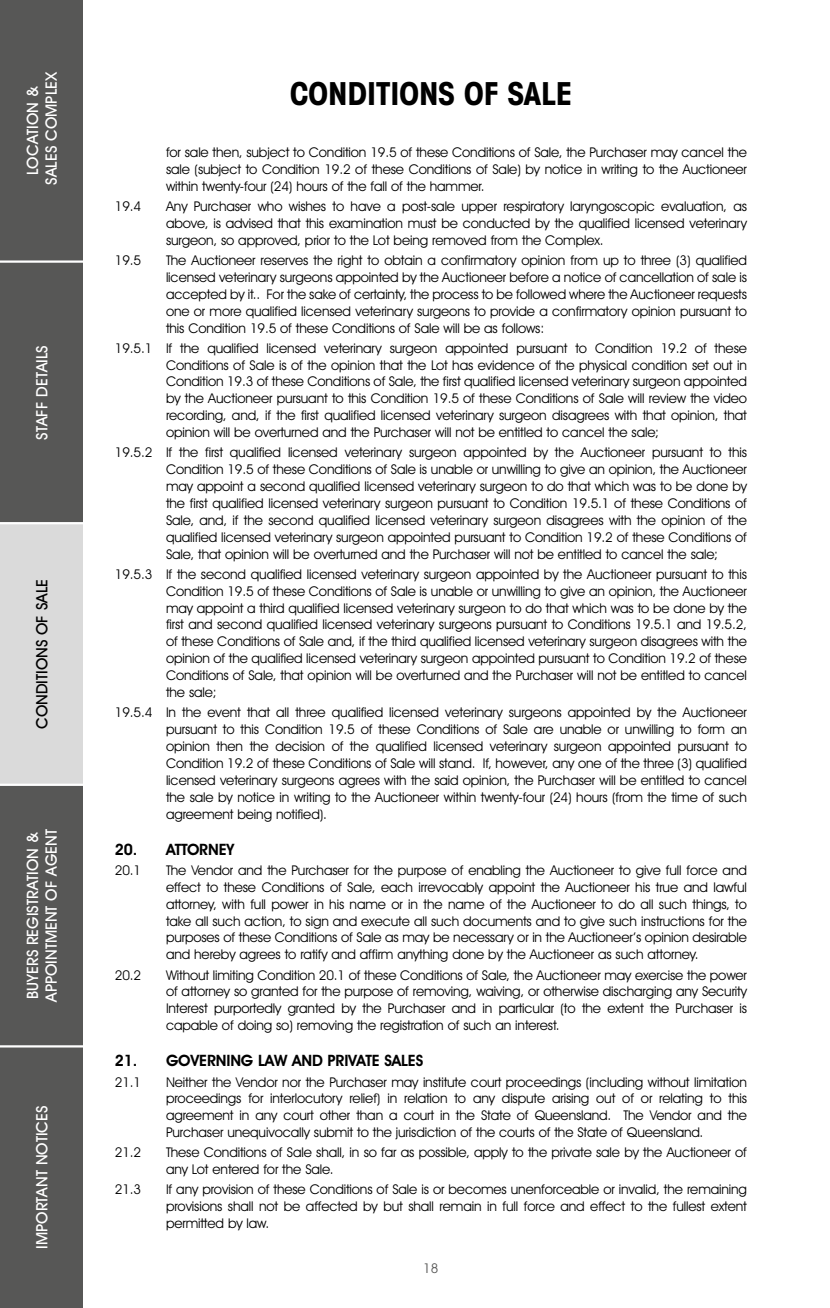
<style>
.page{position:relative;width:830px;height:1308px;background:#fff}
.page>*{position:absolute;margin:0;border:0;box-sizing:border-box;transform-origin:0 0}
.t1{font:700 condensed 31.5px "Avant Garde IT Cby BT";color:#000}
.t2{font:500 15.75px/18.9px "Avant Garde IT Cby BT";color:#fff;text-align:center}
.t3{font:600 15.75px "Avant Garde IT Cby BT";letter-spacing:-.01em;color:#000}
.t4{font:500 15.75px "Avant Garde IT Cby BT";color:#000}
.t5{font:13.5px/16.9px "Avant Garde IT Cby BT";letter-spacing:-.01em;color:#000;text-align:justify}
.t6{font:13.5px "Avant Garde IT Cby BT";color:#575756}
</style>
<div class="page">
<div style="left:0;top:0;width:83px;height:261px;background:#575756"></div>
<div style="left:0;top:261px;width:83px;height:262px;background:#575756"></div>
<div style="left:0;top:523px;width:83px;height:261px;background:#dadada"></div>
<div style="left:0;top:784px;width:83px;height:262px;background:#575756"></div>
<div style="left:0;top:1046px;width:83px;height:261px;background:#575756"></div>
<hr style="left:0;top:260px;width:83px;height:3px;background:#fff">
<hr style="left:0;top:522px;width:83px;height:2px;background:#fff">
<hr style="left:0;top:783px;width:83px;height:3px;background:#fff">
<hr style="left:0;top:1045px;width:83px;height:2px;background:#fff">
<p class="t2" style="left:23px;top:185px;width:115px;rotate:-90deg">LOCATION &amp;<br>SALES COMPLEX</p>
<p class="t2" style="left:32px;top:440px;width:96px;rotate:-90deg">STAFF DETAILS</p>
<p class="t4" style="left:32px;top:729px;width:152px;rotate:-90deg">CONDITIONS OF SALE</p>
<p class="t2" style="left:23px;top:1001px;width:174px;text-align:left;rotate:-90deg">BUYERS REGISTRATION &amp;<br>APPOINTMENT OF AGENT</p>
<p class="t2" style="left:32px;top:1248px;width:145px;rotate:-90deg">IMPORTANT NOTICES</p>
<h1 class="t1" style="left:290px;top:74px;width:283px">CONDITIONS OF SALE</h1>
<p class="t5" style="left:166px;top:144px;width:582px">for sale then, subject to Condition 19.5 of these Conditions of Sale, the Purchaser may cancel the sale (subject to Condition 19.2 of these Conditions of Sale) by notice in writing to the Auctioneer within twenty-four (24) hours of the fall of the hammer.</p>
<p class="t5" style="left:115px;top:198px;width:28px">19.4</p>
<p class="t5" style="left:166px;top:198px;width:582px">Any Purchaser who wishes to have a post-sale upper respiratory laryngoscopic evaluation, as above, is advised that this examination must be conducted by the qualified licensed veterinary surgeon, so approved, prior to the Lot being removed from the Complex.</p>
<p class="t5" style="left:115px;top:252px;width:28px">19.5</p>
<p class="t5" style="left:166px;top:252px;width:582px">The Auctioneer reserves the right to obtain a confirmatory opinion from up to three (3) qualified licensed veterinary surgeons appointed by the Auctioneer before a notice of cancellation of sale is accepted by it.. For the sake of certainty, the process to be followed where the Auctioneer requests one or more qualified licensed veterinary surgeons to provide a confirmatory opinion pursuant to this Condition 19.5 of these Conditions of Sale will be as follows:</p>
<p class="t5" style="left:166px;top:339px;width:582px;text-indent:-51px">19.5.1 If the qualified licensed veterinary surgeon appointed pursuant to Condition 19.2 of these Conditions of Sale is of the opinion that the Lot has evidence of the physical condition set out in Condition 19.3 of these Conditions of Sale, the first qualified licensed veterinary surgeon appointed by the Auctioneer pursuant to this Condition 19.5 of these Conditions of Sale will review the video recording, and, if the first qualified licensed veterinary surgeon disagrees with that opinion, that opinion will be overturned and the Purchaser will not be entitled to cancel the sale;</p>
<p class="t5" style="left:166px;top:444px;width:582px;text-indent:-51px">19.5.2 If the first qualified licensed veterinary surgeon appointed by the Auctioneer pursuant to this Condition 19.5 of these Conditions of Sale is unable or unwilling to give an opinion, the Auctioneer may appoint a second qualified licensed veterinary surgeon to do that which was to be done by the first qualified licensed veterinary surgeon pursuant to Condition 19.5.1 of these Conditions of Sale, and, if the second qualified licensed veterinary surgeon disagrees with the opinion of the qualified licensed veterinary surgeon appointed pursuant to Condition 19.2 of these Conditions of Sale, that opinion will be overturned and the Purchaser will not be entitled to cancel the sale;</p>
<p class="t5" style="left:166px;top:565px;width:582px;text-indent:-51px">19.5.3 If the second qualified licensed veterinary surgeon appointed by the Auctioneer pursuant to this Condition 19.5 of these Conditions of Sale is unable or unwilling to give an opinion, the Auctioneer may appoint a third qualified licensed veterinary surgeon to do that which was to be done by the first and second qualified licensed veterinary surgeons pursuant to Conditions 19.5.1 and 19.5.2, of these Conditions of Sale and, if the third qualified licensed veterinary surgeon disagrees with the opinion of the qualified licensed veterinary surgeon appointed pursuant to Condition 19.2 of these Conditions of Sale, that opinion will be overturned and the Purchaser will not be entitled to cancel the sale;</p>
<p class="t5" style="left:166px;top:704px;width:582px;text-indent:-51px">19.5.4 In the event that all three qualified licensed veterinary surgeons appointed by the Auctioneer pursuant to this Condition 19.5 of these Conditions of Sale are unable or unwilling to form an opinion then the decision of the qualified licensed veterinary surgeon appointed pursuant to Condition 19.2 of these Conditions of Sale will stand. If, however, any one of the three (3) qualified licensed veterinary surgeons agrees with the said opinion, the Purchaser will be entitled to cancel the sale by notice in writing to the Auctioneer within twenty-four (24) hours (from the time of such agreement being notified).</p>
<p class="t3" style="left:115px;top:839px;width:121px">20. ATTORNEY</p>
<p class="t5" style="left:115px;top:861px;width:28px">20.1</p>
<p class="t5" style="left:166px;top:861px;width:582px">The Vendor and the Purchaser for the purpose of enabling the Auctioneer to give full force and effect to these Conditions of Sale, each irrevocably appoint the Auctioneer his true and lawful attorney, with full power in his name or in the name of the Auctioneer to do all such things, to take all such action, to sign and execute all such documents and to give such instructions for the purposes of these Conditions of Sale as may be necessary or in the Auctioneer’s opinion desirable and hereby agrees to ratify and affirm anything done by the Auctioneer as such attorney.</p>
<p class="t5" style="left:115px;top:966px;width:28px">20.2</p>
<p class="t5" style="left:166px;top:966px;width:582px">Without limiting Condition 20.1 of these Conditions of Sale, the Auctioneer may exercise the power of attorney so granted for the purpose of removing, waiving, or otherwise discharging any Security Interest purportedly granted by the Purchaser and in particular (to the extent the Purchaser is capable of doing so) removing the registration of such an interest.</p>
<p class="t3" style="left:115px;top:1051px;width:310px">21. GOVERNING LAW AND PRIVATE SALES</p>
<p class="t5" style="left:115px;top:1073px;width:28px">21.1</p>
<p class="t5" style="left:166px;top:1073px;width:582px">Neither the Vendor nor the Purchaser may institute court proceedings (including without limitation proceedings for interlocutory relief) in relation to any dispute arising out of or relating to this agreement in any court other than a court in the State of Queensland. The Vendor and the Purchaser unequivocally submit to the jurisdiction of the courts of the State of Queensland.</p>
<p class="t5" style="left:115px;top:1144px;width:28px">21.2</p>
<p class="t5" style="left:166px;top:1144px;width:582px">These Conditions of Sale shall, in so far as possible, apply to the private sale by the Auctioneer of any Lot entered for the Sale.</p>
<p class="t5" style="left:115px;top:1181px;width:28px">21.3</p>
<p class="t5" style="left:166px;top:1181px;width:582px">If any provision of these Conditions of Sale is or becomes unenforceable or invalid, the remaining provisions shall not be affected by but shall remain in full force and effect to the fullest extent permitted by law.</p>
<p class="t6" style="left:423px;top:1260px;width:17px">18</p>
</div>
